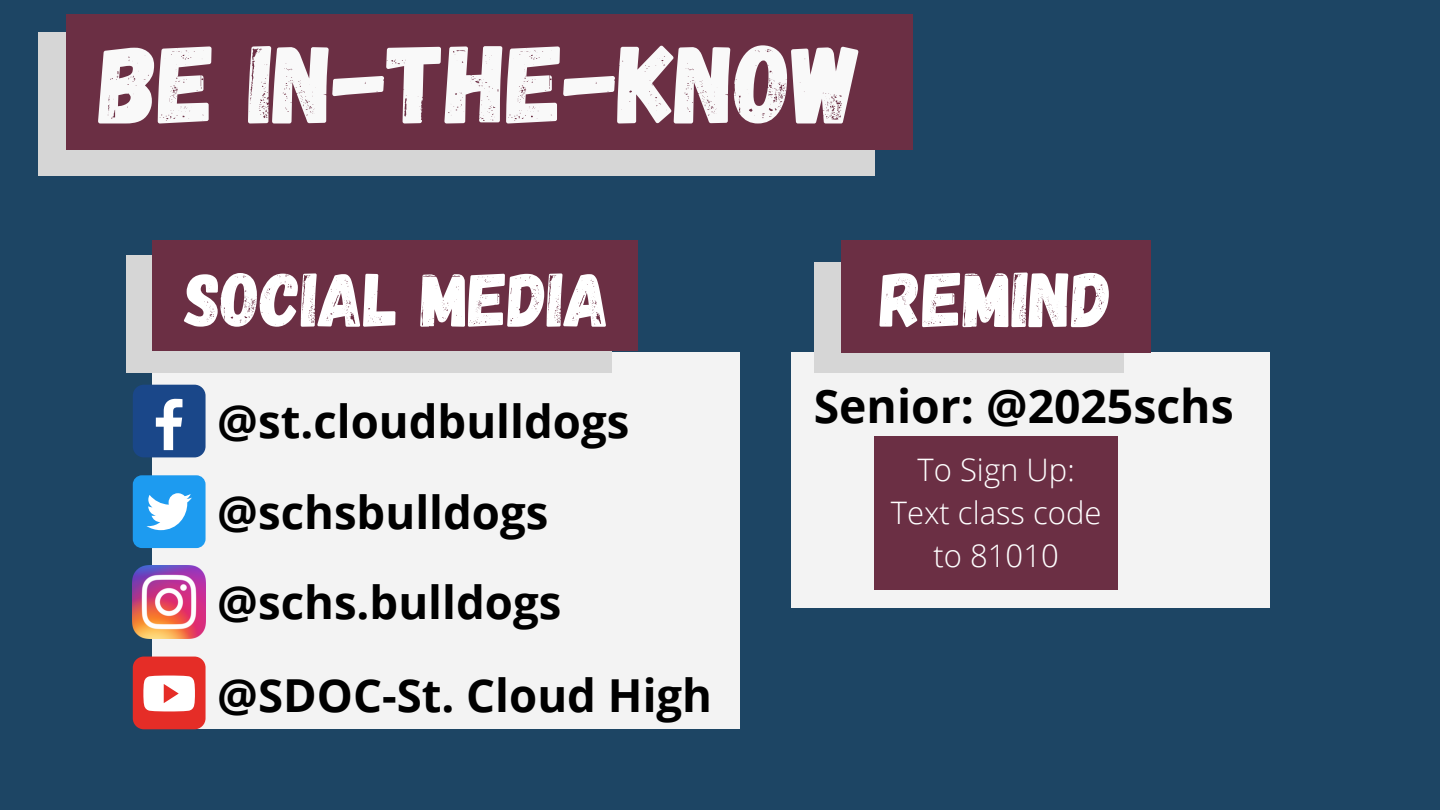
<style>
.page{position:relative;width:1440px;height:810px;background:#1d4564}
.page>*{position:absolute;margin:0;border:0;box-sizing:border-box;transform-origin:0 0}
.t1{font:110.5px "Gagalin";color:#f9f9f9}
.t2{font:78px "Gagalin";color:#fff}
.t3{font:76px "Gagalin";color:#fff}
.t4{font:700 46.3px "Open Sans";color:#000}
.t5{font:700 45.5px "Open Sans";color:#000}
.t6{font:300 31px/43.1px "Open Sans";color:#fff;text-align:center}
</style>
<div class="page">
<div style="left:791px;top:352px;width:478px;height:255px;background:#f3f3f3"></div>
<div style="left:152px;top:352px;width:587px;height:377px;background:#f3f3f3"></div>
<img style="left:133px;top:566px;width:73px;height:73px">
<div style="left:133px;top:657px;width:73px;height:72px;background:#e52d27;border-radius:11px"></div>
<svg style="left:143px;top:676px;width:52px;height:35px"></svg>
<div style="left:133px;top:385px;width:73px;height:72px;background:#1a4789;border-radius:11px"></div>
<svg style="left:156px;top:399px;width:26px;height:51px"></svg>
<div style="left:133px;top:475px;width:73px;height:73px;background:#1d9bf0;border-radius:9px"></div>
<svg style="left:146px;top:493px;width:46px;height:37px"></svg>
<div style="left:127px;top:256px;width:485px;height:117px;background:#d6d6d6"></div>
<div style="left:152px;top:240px;width:485px;height:111px;background:#6b2f44"></div>
<div style="left:814px;top:262px;width:310px;height:111px;background:#d6d6d6"></div>
<div style="left:841px;top:240px;width:310px;height:112px;background:#6b2f44"></div>
<div style="left:875px;top:437px;width:243px;height:153px;background:#6b2f44"></div>
<div style="left:38px;top:32px;width:836px;height:144px;background:#d6d6d6"></div>
<div style="left:67px;top:14px;width:846px;height:136px;background:#6b2f44"></div>
<h3 class="t1" style="left:99px;top:12px;width:766px">BE IN-THE-KNOW</h3>
<p class="t3" style="left:185px;top:250px;width:426px">SOCIAL MEDIA</p>
<p class="t2" style="left:880px;top:249px;width:233px">REMIND</p>
<p class="t5" style="left:217px;top:390px;width:414px">@st.cloudbulldogs</p>
<h3 class="t5" style="left:217px;top:480px;width:333px">@schsbulldogs</h3>
<p class="t5" style="left:217px;top:571px;width:346px">@schs.bulldogs</p>
<h3 class="t5" style="left:217px;top:663px;width:496px">@SDOC-St. Cloud High</h3>
<h1 class="t4" style="left:814px;top:373px;width:421px">Senior: @2025schs</h1>
<h3 class="t6" style="left:918px;top:447px;width:159px">To Sign Up:</h3>
<h2 class="t6" style="left:891px;top:490px;width:212px">Text class code to 81010</h2>
</div>
